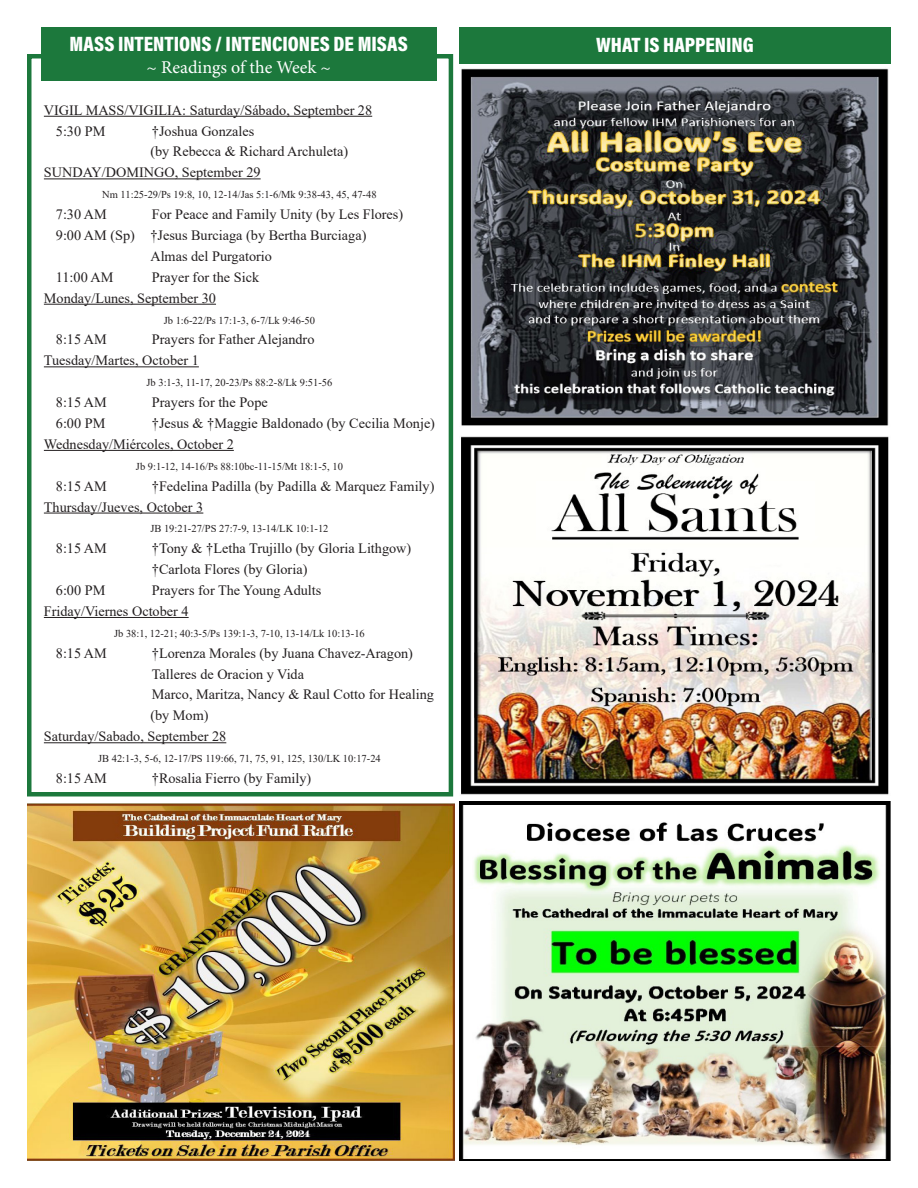
<style>
.page{position:relative;width:918px;height:1188px;background:#fff}
.page>*{position:absolute;margin:0;border:0;box-sizing:border-box;transform-origin:0 0}
.t1{font:900 21px "Acumin Pro Cond";color:#fff}
.t2{font:18px "Minion Pro";color:#fff}
.t3{font:14.25px "Times New Roman";color:#231f20}
.t4{font:10.5px "Times New Roman";color:#231f20}
</style>
<div class="page">
<div style="left:459px;top:27px;width:432px;height:37px;background:#1c783c"></div>
<div style="left:27px;top:54px;width:426px;height:742px;border:4px solid #1c783c"></div>
<div style="left:41px;top:27px;width:396px;height:54px;background:#1c783c"></div>
<hr style="left:44px;top:116px;width:328px;height:1px;background:#231f20">
<hr style="left:44px;top:179px;width:217px;height:1px;background:#231f20">
<hr style="left:44px;top:304px;width:172px;height:1px;background:#231f20">
<hr style="left:44px;top:367px;width:155px;height:1px;background:#231f20">
<hr style="left:44px;top:450px;width:190px;height:1px;background:#231f20">
<hr style="left:44px;top:513px;width:159px;height:1px;background:#231f20">
<hr style="left:44px;top:617px;width:145px;height:1px;background:#231f20">
<hr style="left:44px;top:742px;width:182px;height:1px;background:#231f20">
<img style="left:459px;top:801px;width:432px;height:360px">
<img style="left:461px;top:436px;width:428px;height:359px">
<img style="left:461px;top:68px;width:428px;height:358px">
<img style="left:27px;top:803px;width:428px;height:358px">
<p class="t1" style="left:70px;top:30px;width:340px">MASS INTENTIONS / INTENCIONES DE MISAS</p>
<p class="t1" style="left:596px;top:31px;width:159px">WHAT IS HAPPENING</p>
<p class="t2" style="left:147px;top:55px;width:186px">~ Readings of the Week ~</p>
<p class="t3" style="left:44px;top:100px;width:330px">VIGIL MASS/VIGILIA: Saturday/Sábado, September 28</p>
<p class="t3" style="left:56px;top:121px;width:51px">5:30 PM</p>
<p class="t3" style="left:152px;top:121px;width:104px">†Joshua Gonzales</p>
<p class="t3" style="left:150px;top:142px;width:199px">(by Rebecca &amp; Richard Archuleta)</p>
<p class="t3" style="left:44px;top:163px;width:218px">SUNDAY/DOMINGO, September 29</p>
<p class="t4" style="left:102px;top:187px;width:276px">Nm 11:25-29/Ps 19:8, 10, 12-14/Jas 5:1-6/Mk 9:38-43, 45, 47-48</p>
<p class="t3" style="left:56px;top:204px;width:53px">7:30 AM</p>
<p class="t3" style="left:152px;top:204px;width:253px">For Peace and Family Unity (by Les Flores)</p>
<p class="t3" style="left:56px;top:225px;width:312px">9:00 AM (Sp) †Jesus Burciaga (by Bertha Burciaga)</p>
<p class="t3" style="left:150px;top:246px;width:123px">Almas del Purgatorio</p>
<p class="t3" style="left:56px;top:267px;width:59px">11:00 AM</p>
<p class="t3" style="left:152px;top:267px;width:109px">Prayer for the Sick</p>
<p class="t3" style="left:44px;top:288px;width:174px">Monday/Lunes, September 30</p>
<p class="t4" style="left:164px;top:313px;width:153px">Jb 1:6-22/Ps 17:1-3, 6-7/Lk 9:46-50</p>
<p class="t3" style="left:56px;top:330px;width:53px">8:15 AM</p>
<p class="t3" style="left:152px;top:330px;width:164px">Prayers for Father Alejandro</p>
<p class="t3" style="left:44px;top:350px;width:157px">Tuesday/Martes, October 1</p>
<p class="t4" style="left:146px;top:375px;width:187px">Jb 3:1-3, 11-17, 20-23/Ps 88:2-8/Lk 9:51-56</p>
<p class="t3" style="left:56px;top:392px;width:53px">8:15 AM</p>
<p class="t3" style="left:152px;top:392px;width:117px">Prayers for the Pope</p>
<p class="t3" style="left:56px;top:413px;width:51px">6:00 PM</p>
<p class="t3" style="left:152px;top:413px;width:285px">†Jesus &amp; †Maggie Baldonado (by Cecilia Monje)</p>
<p class="t3" style="left:44px;top:434px;width:191px">Wednesday/Miércoles, October 2</p>
<p class="t4" style="left:136px;top:459px;width:208px">Jb 9:1-12, 14-16/Ps 88:10bc-11-15/Mt 18:1-5, 10</p>
<p class="t3" style="left:56px;top:476px;width:53px">8:15 AM</p>
<p class="t3" style="left:152px;top:476px;width:284px">†Fedelina Padilla (by Padilla &amp; Marquez Family)</p>
<p class="t3" style="left:44px;top:497px;width:161px">Thursday/Jueves, October 3</p>
<p class="t4" style="left:150px;top:521px;width:180px">JB 19:21-27/PS 27:7-9, 13-14/LK 10:1-12</p>
<p class="t3" style="left:56px;top:538px;width:53px">8:15 AM</p>
<p class="t3" style="left:152px;top:538px;width:261px">†Tony &amp; †Letha Trujillo (by Gloria Lithgow)</p>
<p class="t3" style="left:152px;top:559px;width:157px">†Carlota Flores (by Gloria)</p>
<p class="t3" style="left:56px;top:580px;width:51px">6:00 PM</p>
<p class="t3" style="left:152px;top:580px;width:171px">Prayers for The Young Adults</p>
<p class="t3" style="left:44px;top:601px;width:146px">Friday/Viernes October 4</p>
<p class="t4" style="left:114px;top:626px;width:252px">Jb 38:1, 12-21; 40:3-5/Ps 139:1-3, 7-10, 13-14/Lk 10:13-16</p>
<p class="t3" style="left:56px;top:643px;width:53px">8:15 AM</p>
<p class="t3" style="left:152px;top:643px;width:263px">†Lorenza Morales (by Juana Chavez-Aragon)</p>
<p class="t3" style="left:152px;top:664px;width:154px">Talleres de Oracion y Vida</p>
<p class="t3" style="left:152px;top:685px;width:284px">Marco, Maritza, Nancy &amp; Raul Cotto for Healing</p>
<p class="t3" style="left:150px;top:706px;width:60px">(by Mom)</p>
<p class="t3" style="left:44px;top:726px;width:184px">Saturday/Sabado, September 28</p>
<p class="t4" style="left:98px;top:751px;width:284px">JB 42:1-3, 5-6, 12-17/PS 119:66, 71, 75, 91, 125, 130/LK 10:17-24</p>
<p class="t3" style="left:56px;top:768px;width:53px">8:15 AM</p>
<p class="t3" style="left:152px;top:768px;width:161px">†Rosalia Fierro (by Family)</p>
</div>
